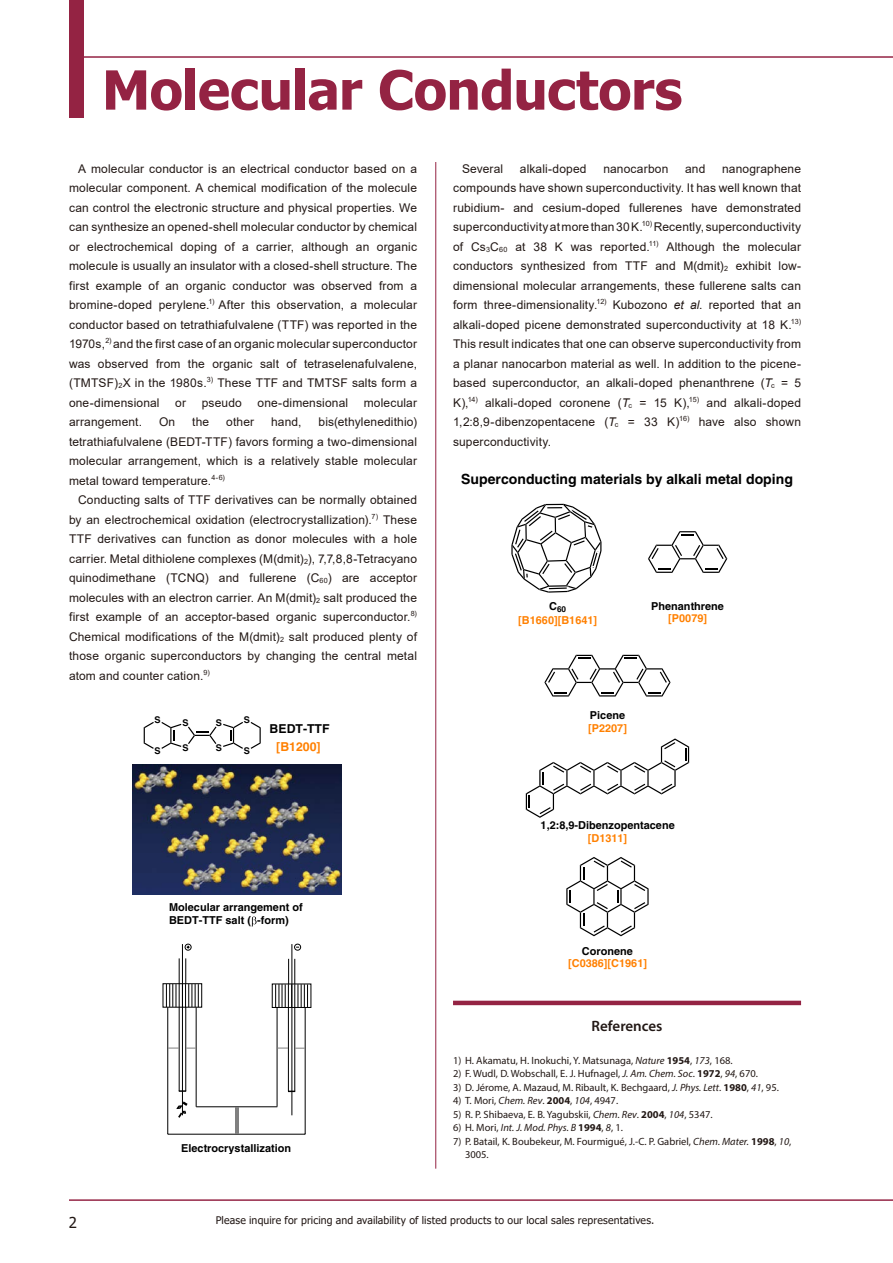
<style>
.page{position:relative;width:893px;height:1263px;background:#fff}
.page>*{position:absolute;margin:0;border:0;box-sizing:border-box;transform-origin:0 0}
.t1{font:700 54px "Tahoma";letter-spacing:-.01em;color:#942343}
.t2{font:600 15px "Myriad Pro";color:#221815}
.t3{font:15px "Tahoma";color:#221815}
.t4{font:700 14.1px "Helvetica";color:#000}
.t5{font:700 12.3px "Helvetica";color:#000}
.t6{font:700 12.3px "Helvetica";color:#ff8000}
.t7{font:12px/19.5px "Arial";letter-spacing:.01em;color:#221815;text-align:justify}
.t8{font:700 10.95px/13.4px "Helvetica";color:#000}
.t9{font:700 10.95px "Helvetica";color:#ff8000}
.t10{font:10.5px/13.5px "Myriad Pro";color:#221815}
.t11{font:10.5px "Tahoma";letter-spacing:.015em;color:#221815}
.t12{font:italic 10.5px "Myriad Pro";color:#221815}
.t13{font:700 9.15px "Helvetica";color:#000}
.t14{font:700 8.25px "Helvetica";color:#000}
.s1{font-style:italic}
.s2{font-weight:700}
.s3{font-style:normal}
.s4{font-weight:700;font-style:normal}
</style>
<div class="page">
<hr style="left:435px;top:162px;width:1px;height:1006px;background:#942343">
<div style="left:69px;top:0;width:15px;height:118px;background:#942343"></div>
<hr style="left:453px;top:1001px;width:348px;height:4px;background:#942343">
<hr style="left:69px;top:1200px;width:824px;height:1px;background:#942343">
<hr style="left:69px;top:57px;width:824px;height:1px;background:#942343">
<svg style="left:188px;top:726px;width:29px;height:18px"></svg>
<svg style="left:144px;top:722px;width:10px;height:27px"></svg>
<svg style="left:161px;top:722px;width:20px;height:27px"></svg>
<svg style="left:251px;top:722px;width:10px;height:27px"></svg>
<svg style="left:223px;top:722px;width:20px;height:27px"></svg>
<img style="left:132px;top:764px;width:210px;height:131px">
<hr style="left:305px;top:1007px;width:1px;height:127px;background:#000">
<hr style="left:167px;top:1007px;width:1px;height:127px;background:#000">
<hr style="left:168px;top:1134px;width:137px;height:1px;background:#000">
<hr style="left:235px;top:1107px;width:3px;height:27px;background:#808080">
<svg style="left:166px;top:943px;width:142px;height:175px"></svg>
<svg style="left:252px;top:916px;width:5px;height:10px"></svg>
<svg style="left:648px;top:531px;width:79px;height:42px"></svg>
<svg style="left:526px;top:738px;width:163px;height:80px"></svg>
<svg style="left:511px;top:504px;width:90px;height:89px"></svg>
<svg style="left:566px;top:857px;width:83px;height:79px"></svg>
<svg style="left:544px;top:655px;width:127px;height:41px"></svg>
<h1 class="t1" style="left:102px;top:52px;width:582px">Molecular Conductors</h1>
<p class="t7" style="left:69px;top:159px;width:350px;text-indent:9px">A molecular conductor is an electrical conductor based on a molecular component. A chemical modification of the molecule can control the electronic structure and physical properties. We can synthesize an opened-shell molecular conductor by chemical or electrochemical doping of a carrier, although an organic molecule is usually an insulator with a closed-shell structure. The first example of an organic conductor was observed from a bromine-doped perylene.<sup>1)</sup> After this observation, a molecular conductor based on tetrathiafulvalene (TTF) was reported in the 1970s,<sup>2)</sup> and the first case of an organic molecular superconductor was observed from the organic salt of tetraselenafulvalene, (TMTSF)<sub>2</sub>X in the 1980s.<sup>3)</sup> These TTF and TMTSF salts form a one-dimensional</p>
<p class="t7" style="left:175px;top:393px;width:12px">or</p>
<p class="t7" style="left:202px;top:393px;width:42px">pseudo</p>
<p class="t7" style="left:257px;top:393px;width:92px">one-dimensional</p>
<p class="t7" style="left:364px;top:393px;width:55px">molecular</p>
<p class="t7" style="left:69px;top:412px;width:75px">arrangement.</p>
<p class="t7" style="left:159px;top:412px;width:18px">On</p>
<p class="t7" style="left:192px;top:412px;width:19px">the</p>
<p class="t7" style="left:226px;top:412px;width:29px">other</p>
<p class="t7" style="left:271px;top:412px;width:32px">hand,</p>
<p class="t7" style="left:69px;top:412px;width:350px;text-indent:250px">bis(ethylenedithio) tetrathiafulvalene (BEDT-TTF) favors forming a two-dimensional molecular arrangement, which is a relatively stable molecular metal toward temperature.<sup>4-6)</sup></p>
<p class="t7" style="left:69px;top:490px;width:350px;text-indent:9px">Conducting salts of TTF derivatives can be normally obtained by an electrochemical oxidation (electrocrystallization).<sup>7)</sup> These TTF derivatives can function as donor molecules with a hole carrier. Metal dithiolene complexes (M(dmit)<sub>2</sub>), 7,7,8,8-Tetracyano quinodimethane (TCNQ) and fullerene (C<sub>60</sub>) are acceptor molecules with an electron carrier. An M(dmit)<sub>2</sub> salt produced the first example of an acceptor-based organic superconductor.<sup>8)<br></sup>Chemical modifications of the M(dmit)<sub>2</sub> salt produced plenty of those organic superconductors by changing the central metal atom and counter cation.<sup>9)</sup></p>
<p class="t13" style="left:244px;top:714px;width:8px">S</p>
<p class="t13" style="left:155px;top:715px;width:8px">S</p>
<p class="t13" style="left:216px;top:717px;width:8px">S</p>
<p class="t13" style="left:155px;top:745px;width:8px">S</p>
<p class="t13" style="left:244px;top:745px;width:8px">S</p>
<p class="t13" style="left:182px;top:717px;width:8px">S</p>
<p class="t13" style="left:182px;top:742px;width:8px">S</p>
<p class="t13" style="left:216px;top:742px;width:8px">S</p>
<p class="t5" style="left:270px;top:721px;width:62px">BEDT-TTF</p>
<p class="t6" style="left:276px;top:739px;width:46px">[B1200]</p>
<p class="t8" style="left:169px;top:900px;width:135px">Molecular arrangement of<br>BEDT-TTF salt ( -form)</p>
<p class="t8" style="left:181px;top:1141px;width:111px">Electrocrystallization</p>
<p class="t7" style="left:462px;top:159px;width:43px">Several</p>
<p class="t7" style="left:520px;top:159px;width:68px">alkali-doped</p>
<p class="t7" style="left:603px;top:159px;width:67px">nanocarbon</p>
<p class="t7" style="left:685px;top:159px;width:22px">and</p>
<p class="t7" style="left:453px;top:159px;width:350px;text-indent:269px">nanographene compounds have shown superconductivity. It has well known that rubidium- and cesium-doped fullerenes have demonstrated superconductivity at more than 30 K.<sup>10)</sup> Recently, superconductivity of Cs<sub>3</sub>C<sub>60</sub> at 38 K was reported.<sup>11)</sup> Although the molecular conductors synthesized from TTF and M(dmit)<sub>2</sub> exhibit low&shy;dimensional molecular arrangements, these fullerene salts can form three-dimensionality.<sup>12)</sup> Kubozono <span class="s1">et al</span>. reported that an alkali-doped picene demonstrated superconductivity at 18 K.<sup>13)<br></sup>This result indicates that one can observe superconductivity from a planar nanocarbon material as well. In addition to the picene&shy;based superconductor, an alkali-doped phenanthrene (<span class="s1">T</span><sub>c</sub> = 5<br>K),<sup>14)</sup> alkali-doped coronene (<span class="s1">T</span><sub>c</sub> = 15 K),<sup>15)</sup> and alkali-doped 1,2:8,9-dibenzopentacene (<span class="s1">T</span><sub>c</sub> = 33 K)<sup>16)</sup> have also shown superconductivity.</p>
<p class="t4" style="left:461px;top:471px;width:333px">Superconducting materials by alkali metal doping</p>
<p class="t14" style="left:549px;top:604px;width:18px"><sup>C</sup>60</p>
<p class="t9" style="left:518px;top:613px;width:80px">[B1660][B1641]</p>
<p class="t8" style="left:651px;top:599px;width:74px">Phenanthrene</p>
<p class="t9" style="left:668px;top:612px;width:40px">[P0079]</p>
<p class="t8" style="left:590px;top:708px;width:37px">Picene</p>
<p class="t9" style="left:588px;top:721px;width:40px">[P2207]</p>
<p class="t8" style="left:541px;top:818px;width:136px">1,2:8,9-Dibenzopentacene</p>
<p class="t9" style="left:588px;top:831px;width:41px">[D1311]</p>
<p class="t8" style="left:582px;top:944px;width:52px">Coronene</p>
<p class="t9" style="left:568px;top:956px;width:80px">[C0386][C1961]</p>
<p class="t2" style="left:592px;top:1016px;width:72px">References</p>
<p class="t10" style="left:453px;top:1053px;width:281px">1) H. Akamatu, H. Inokuchi, Y. Matsunaga, <span class="s1">Nature</span> <span class="s2">1954</span>, <span class="s1">173</span>, 168.</p>
<p class="t10" style="left:453px;top:1067px;width:306px">2) F. Wudl, D. Wobschall, E. J. Hufnagel, <span class="s1">J. Am. Chem. Soc</span>. <span class="s2">1972</span>, <span class="s1">94</span>, 670.</p>
<p class="t10" style="left:453px;top:1080px;width:327px">3) D. Jérome, A. Mazaud, M. Ribault, K. Bechgaard, <span class="s1">J. Phys. Lett</span>. <span class="s2">1980</span>, <span class="s1">41</span>, 95.</p>
<p class="t10" style="left:453px;top:1094px;width:167px">4) T. Mori, <span class="s1">Chem. Rev</span>. <span class="s2">2004</span>, <span class="s1">104</span>, 4947.</p>
<p class="t10" style="left:453px;top:1107px;width:261px">5) R. P. Shibaeva, E. B. Yagubskii, <span class="s1">Chem. Rev</span>. <span class="s2">2004</span>, <span class="s1">104</span>, 5347.</p>
<p class="t12" style="left:453px;top:1121px;width:172px"><span class="s3">6) H. Mori,</span> Int. J. Mod. Phys. B <span class="s4">1994</span><span class="s3">,</span> 8<span class="s3">, 1.</span></p>
<p class="t10" style="left:465px;top:1134px;width:328px;text-indent:-12px">7) P. Batail, K. Boubekeur, M. Fourmigué, J.-C. P. Gabriel, <span class="s1">Chem. Mater.</span> <span class="s2">1998</span>, <span class="s1">10</span>,<br>3005.</p>
<p class="t3" style="left:69px;top:1212px;width:10px">2</p>
<p class="t11" style="left:216px;top:1213px;width:440px">Please inquire for pricing and availability of listed products to our local sales representatives.</p>
</div>
